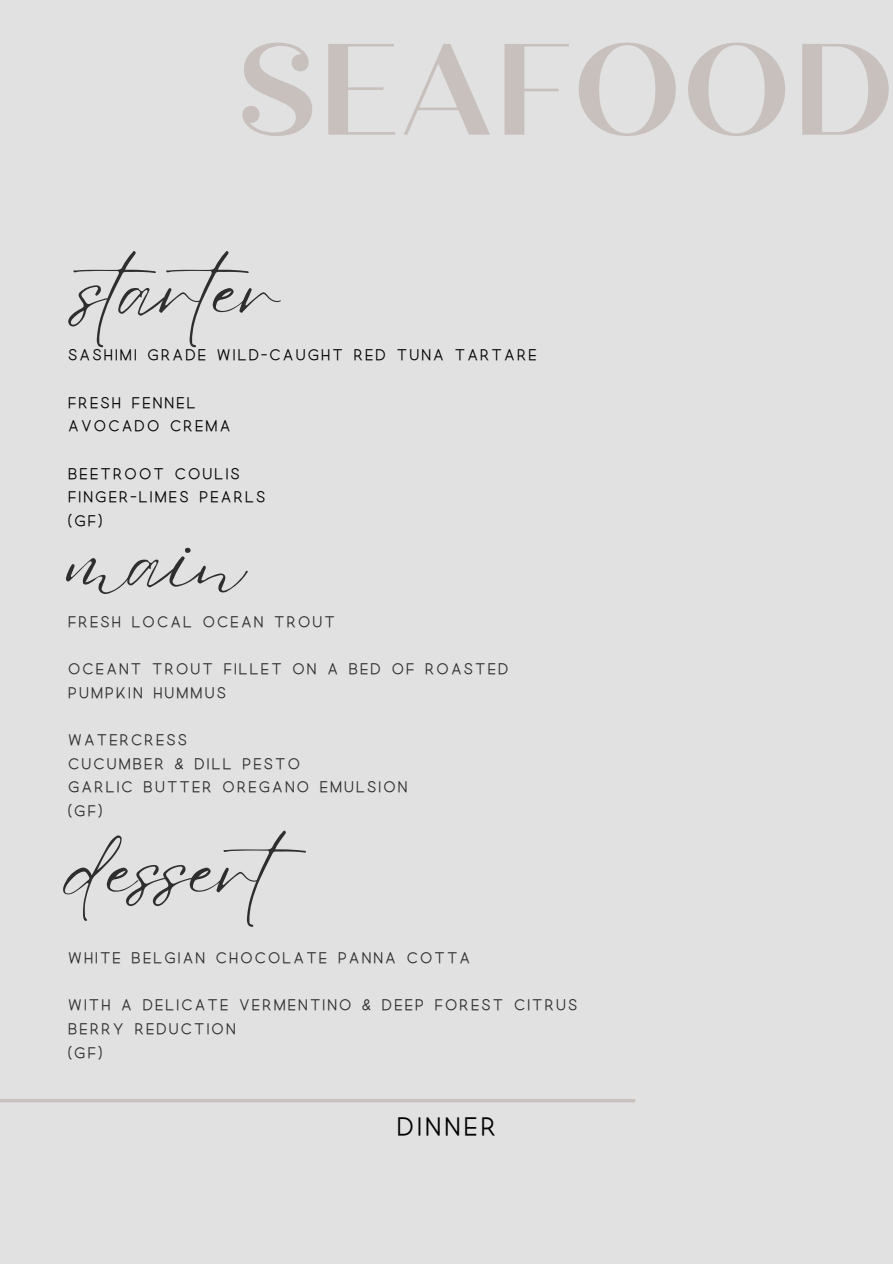
<style>
.page{position:relative;width:893px;height:1264px;background:#fff}
.page>*{position:absolute;margin:0;border:0;box-sizing:border-box;transform-origin:0 0}
.t1{font:700 129.6px "Quiche Display";letter-spacing:.02em;color:#c8c0bc}
.t2{font:85.8px "Eyesome Script";color:#2e2e2e}
.t3{font:23.7px "Quick";letter-spacing:.1em;color:#000}
.t4{font:14.4px/23.7px "Quick";letter-spacing:.1em;color:#2e2e2e}
.t5{font:14.4px "Quick";letter-spacing:.1em;color:#000}
</style>
<div class="page">
<div style="left:0;top:0;width:892px;height:1263px;background:#e1e1e1"></div>
<hr style="left:0;top:1099px;width:635px;height:3px;background:#c8c0bc">
<h1 class="t1" style="left:238px;top:12px;width:657px">SEAFOOD</h1>
<p class="t2" style="left:79px;top:234px;width:204px">starter</p>
<p class="t5" style="left:68px;top:349px;width:471px">SASHIMI GRADE WILD-CAUGHT RED TUNA TARTARE</p>
<p class="t5" style="left:68px;top:397px;width:130px">FRESH FENNEL</p>
<h2 class="t5" style="left:68px;top:420px;width:164px">AVOCADO CREMA</h2>
<p class="t5" style="left:68px;top:468px;width:174px">BEETROOT COULIS</p>
<p class="t5" style="left:68px;top:491px;width:199px">FINGER-LIMES PEARLS</p>
<p class="t5" style="left:68px;top:515px;width:36px">(GF)</p>
<p class="t2" style="left:68px;top:505px;width:179px">main</p>
<p class="t4" style="left:68px;top:611px;width:269px">FRESH LOCAL OCEAN TROUT</p>
<h2 class="t4" style="left:68px;top:659px;width:442px">OCEANT TROUT FILLET ON A BED OF ROASTED<br>PUMPKIN HUMMUS</h2>
<p class="t4" style="left:68px;top:729px;width:121px">WATERCRESS</p>
<p class="t4" style="left:68px;top:753px;width:234px">CUCUMBER &amp; DILL PESTO</p>
<p class="t4" style="left:68px;top:776px;width:341px">GARLIC BUTTER OREGANO EMULSION</p>
<p class="t4" style="left:68px;top:800px;width:36px">(GF)</p>
<h2 class="t2" style="left:68px;top:813px;width:272px">dessert</h2>
<p class="t4" style="left:68px;top:947px;width:404px">WHITE BELGIAN CHOCOLATE PANNA COTTA</p>
<p class="t4" style="left:68px;top:994px;width:511px">WITH A DELICATE VERMENTINO &amp; DEEP FOREST CITRUS<br>BERRY REDUCTION</p>
<p class="t4" style="left:68px;top:1042px;width:36px">(GF)</p>
<h3 class="t3" style="left:396px;top:1116px;width:102px">DINNER</h3>
</div>
